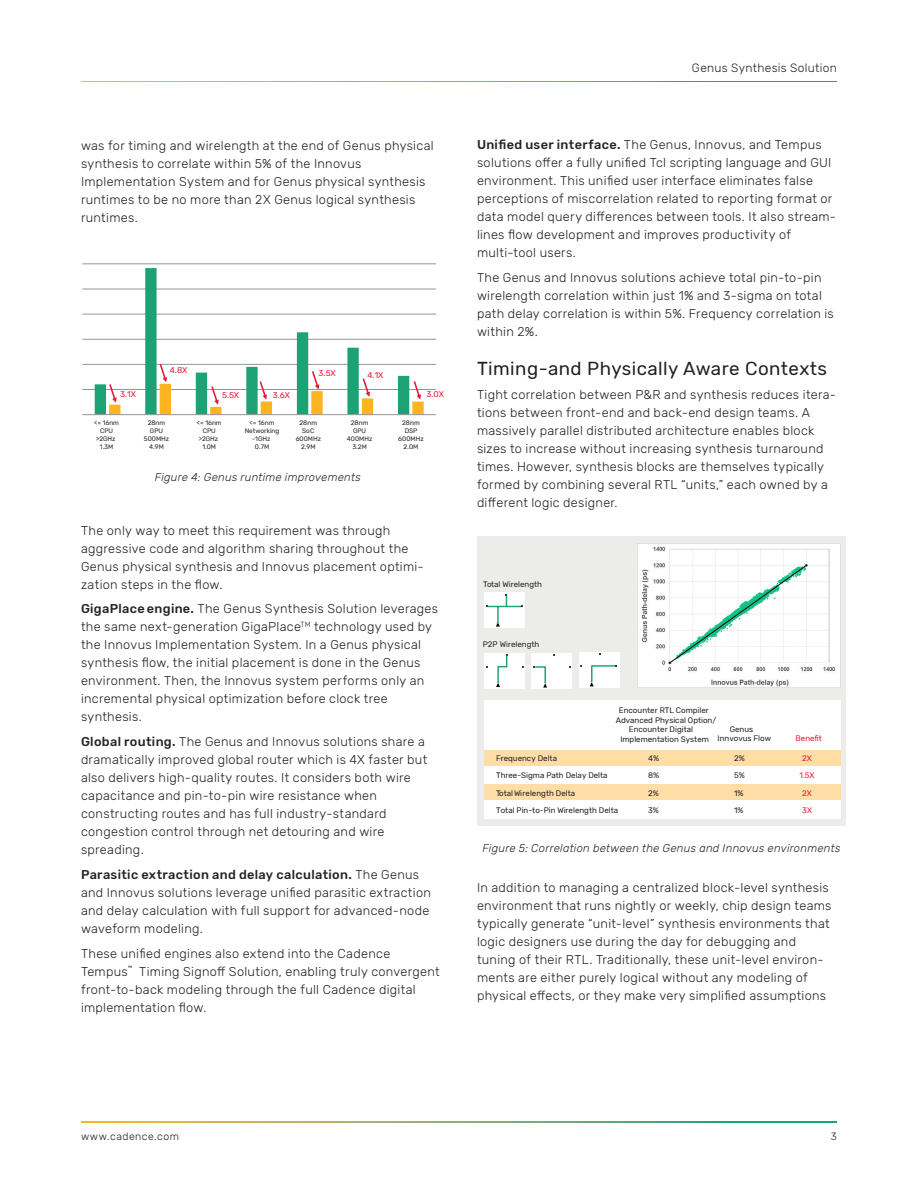
<style>
.page{position:relative;width:918px;height:1188px;background:#fff}
.page>*{position:absolute;margin:0;border:0;box-sizing:border-box;transform-origin:0 0}
.Body_Header_A{font:18.75px "Rubik";letter-spacing:.025em;color:#231f20}
.Body{font:300 12.75px/18px "Rubik";letter-spacing:.02em;color:#231f20}
.t1{font:300 12px "Rubik";letter-spacing:.025em;color:#231f20}
.t2{font:italic 300 11.25px "Rubik";letter-spacing:.025em;color:#231f20}
.t3{font:300 10.5px "Rubik";letter-spacing:.05em;color:#231f20}
.t4{font:8.4px "Rubik";color:#e51836}
.t5{font:7.95px/9.6px "Rubik";color:#231f20}
.t6{font:7.95px "Rubik";color:#e51836}
.t7{font:6.45px/7.8px "Rubik";color:#231f20;text-align:center}
.s1{font-weight:500;color:#242322}
</style>
<div class="page">
<svg style="left:81px;top:81px;width:756px;height:1px"></svg>
<svg style="left:81px;top:1121px;width:756px;height:1px"></svg>
<hr style="left:82px;top:289px;width:354px;height:1px;background:#939598">
<hr style="left:82px;top:314px;width:354px;height:1px;background:#939598">
<hr style="left:82px;top:339px;width:354px;height:1px;background:#939598">
<hr style="left:82px;top:364px;width:354px;height:1px;background:#939598">
<hr style="left:82px;top:389px;width:354px;height:1px;background:#939598">
<hr style="left:82px;top:264px;width:354px;height:1px;background:#939598">
<svg style="left:95px;top:268px;width:314px;height:146px"></svg>
<hr style="left:82px;top:414px;width:354px;height:1px;background:#939598">
<svg style="left:108px;top:362px;width:316px;height:53px"></svg>
<div style="left:477px;top:537px;width:369px;height:289px;background:#ececeb"></div>
<div style="left:484px;top:592px;width:41px;height:36px;background:#fff"></div>
<hr style="left:488px;top:606px;width:34px;height:1px;background:#1da275">
<svg style="left:506px;top:594px;width:1px;height:12px"></svg>
<svg style="left:496px;top:607px;width:4px;height:20px"></svg>
<div style="left:531px;top:653px;width:41px;height:35px;background:#fff"></div>
<div style="left:579px;top:652px;width:41px;height:36px;background:#fff"></div>
<div style="left:484px;top:653px;width:41px;height:35px;background:#fff"></div>
<svg style="left:496px;top:654px;width:12px;height:33px"></svg>
<svg style="left:534px;top:666px;width:13px;height:22px"></svg>
<svg style="left:590px;top:665px;width:27px;height:21px"></svg>
<img style="left:668px;top:544px;width:173px;height:120px">
<div style="left:484px;top:700px;width:356px;height:119px;background:#fff"></div>
<div style="left:484px;top:750px;width:356px;height:16px;background:#fedda6"></div>
<div style="left:484px;top:784px;width:356px;height:16px;background:#fedda6"></div>
<svg style="left:669px;top:550px;width:161px;height:112px;background:#eef7f4"></svg>
<svg style="left:638px;top:544px;width:30px;height:143px;background:#f0f0f0"></svg>
<svg style="left:656px;top:664px;width:185px;height:24px;fill:#fefefe"></svg>
<p class="Body" style="left:81px;top:137px;width:354px">was for timing and wirelength at the end of Genus physical synthesis to correlate within 5% of the Innovus Implementation System and for Genus physical synthesis runtimes to be no more than 2X Genus logical synthesis runtimes.</p>
<p class="t4" style="left:120px;top:390px;width:17px">3.1X</p>
<p class="t4" style="left:170px;top:366px;width:19px">4.8X</p>
<p class="t4" style="left:319px;top:369px;width:19px">3.5X</p>
<p class="t4" style="left:367px;top:370px;width:18px">4.1X</p>
<p class="t4" style="left:222px;top:391px;width:19px">5.5X</p>
<p class="t4" style="left:426px;top:390px;width:19px">3.0X</p>
<p class="t4" style="left:273px;top:391px;width:19px">3.6X</p>
<p class="t7" style="left:94px;top:419px;width:26px">&lt;= 16nm<br>CPU &gt;2GHz<br>1.3M</p>
<p class="t7" style="left:144px;top:419px;width:27px">28nm<br>GPU<br>500MHz<br>4.9M</p>
<p class="t7" style="left:296px;top:419px;width:27px">28nm<br>SoC<br>600MHz<br>2.9M</p>
<p class="t7" style="left:398px;top:419px;width:27px">28nm<br>DSP<br>600MHz<br>2.0M</p>
<p class="t7" style="left:347px;top:419px;width:27px">28nm<br>GPU<br>400MHz<br>3.2M</p>
<p class="t7" style="left:197px;top:419px;width:26px">&lt;= 16nm<br>CPU &gt;2GHz<br>1.0M</p>
<p class="t7" style="left:245px;top:419px;width:36px">&lt;= 16nm<br>Networking -1GHz<br>0.7M</p>
<p class="t2" style="left:155px;top:471px;width:207px">Figure 4: Genus runtime improvements</p>
<p class="Body" style="left:81px;top:522px;width:344px">The only way to meet this requirement was through aggressive code and algorithm sharing throughout the Genus physical synthesis and Innovus placement optimi&shy;zation steps in the flow.</p>
<p class="Body" style="left:81px;top:600px;width:359px"><span class="s1">GigaPlace engine.</span> The Genus Synthesis Solution leverages the same next-generation GigaPlace<sup>TM</sup> technology used by the Innovus Implementation System. In a Genus physical synthesis flow, the initial placement is done in the Genus environment. Then, the Innovus system performs only an incremental physical optimization before clock tree synthesis.</p>
<p class="Body" style="left:81px;top:733px;width:348px"><span class="s1">Global routing.</span> The Genus and Innovus solutions share a dramatically improved global router which is 4X faster but also delivers high-quality routes. It considers both wire capacitance and pin-to-pin wire resistance when constructing routes and has full industry-standard congestion control through net detouring and wire spreading.</p>
<p class="Body" style="left:81px;top:866px;width:351px"><span class="s1">Parasitic extraction and delay calculation.</span> The Genus and Innovus solutions leverage unified parasitic extraction and delay calculation with full support for advanced-node waveform modeling.</p>
<p class="Body" style="left:81px;top:945px;width:360px">These unified engines also extend into the Cadence Tempus<sup>™</sup> Timing Signoff Solution, enabling truly convergent front-to-back modeling through the full Cadence digital implementation flow.</p>
<p class="t1" style="left:692px;top:61px;width:147px">Genus Synthesis Solution</p>
<p class="Body" style="left:477px;top:136px;width:361px"><span class="s1">Unified user interface.</span> The Genus, Innovus, and Tempus solutions offer a fully unified Tcl scripting language and GUI environment. This unified user interface eliminates false perceptions of miscorrelation related to reporting format or data model query differences between tools. It also stream&shy;lines flow development and improves productivity of multi-tool users.</p>
<p class="Body" style="left:477px;top:268px;width:358px">The Genus and Innovus solutions achieve total pin-to-pin wirelength correlation within just 1% and 3-sigma on total path delay correlation is within 5%. Frequency correlation is within 2%.</p>
<p class="Body_Header_A" style="left:477px;top:357px;width:352px">Timing-and Physically Aware Contexts</p>
<p class="Body" style="left:477px;top:386px;width:361px">Tight correlation between P&amp;R and synthesis reduces itera&shy;tions between front-end and back-end design teams. A massively parallel distributed architecture enables block sizes to increase without increasing synthesis turnaround times. However, synthesis blocks are themselves typically formed by combining several RTL “units,” each owned by a different logic designer.</p>
<p class="t5" style="left:483px;top:580px;width:61px">Total Wirelength</p>
<p class="t5" style="left:483px;top:640px;width:58px">P2P Wirelength</p>
<p class="t5" style="left:619px;top:706px;width:91px">Encounter RTL Compiler</p>
<p class="t5" style="left:616px;top:715px;width:102px">Advanced Physical Option/</p>
<p class="t5" style="left:629px;top:725px;width:66px">Encounter Digital</p>
<p class="t5" style="left:620px;top:735px;width:90px">Implementation System</p>
<p class="t5" style="left:718px;top:724px;width:55px;text-indent:12px">Genus<br>Innvovus Flow</p>
<p class="t6" style="left:796px;top:734px;width:28px">Benefit</p>
<p class="t6" style="left:802px;top:753px;width:11px">2X</p>
<p class="t6" style="left:799px;top:771px;width:17px">1.5X</p>
<p class="t6" style="left:802px;top:788px;width:11px">2X</p>
<p class="t6" style="left:802px;top:806px;width:11px">3X</p>
<p class="t2" style="left:482px;top:842px;width:360px">Figure 5: Correlation between the Genus and Innovus environments</p>
<p class="t5" style="left:734px;top:753px;width:12px">2%</p>
<p class="t5" style="left:734px;top:771px;width:12px">5%</p>
<p class="t5" style="left:734px;top:788px;width:11px">1%</p>
<p class="t5" style="left:734px;top:806px;width:11px">1%</p>
<p class="t5" style="left:496px;top:753px;width:62px">Frequency Delta</p>
<p class="t5" style="left:496px;top:771px;width:113px">Three-Sigma Path Delay Delta</p>
<p class="t5" style="left:496px;top:788px;width:81px">Total Wirelength Delta</p>
<p class="t5" style="left:496px;top:806px;width:124px">Total Pin-to-Pin Wirelength Delta</p>
<p class="t5" style="left:648px;top:753px;width:12px">4%</p>
<p class="t5" style="left:648px;top:771px;width:13px">8%</p>
<p class="t5" style="left:648px;top:788px;width:12px">2%</p>
<p class="t5" style="left:648px;top:806px;width:12px">3%</p>
<p class="Body" style="left:477px;top:879px;width:356px">In addition to managing a centralized block-level synthesis environment that runs nightly or weekly, chip design teams typically generate “unit-level” synthesis environments that logic designers use during the day for debugging and tuning of their RTL. Traditionally, these unit-level environ&shy;ments are either purely logical without any modeling of physical effects, or they make very simplified assumptions</p>
<p class="t3" style="left:81px;top:1130px;width:99px">www.cadence.com</p>
<p class="t3" style="left:831px;top:1130px;width:8px">3</p>
</div>
